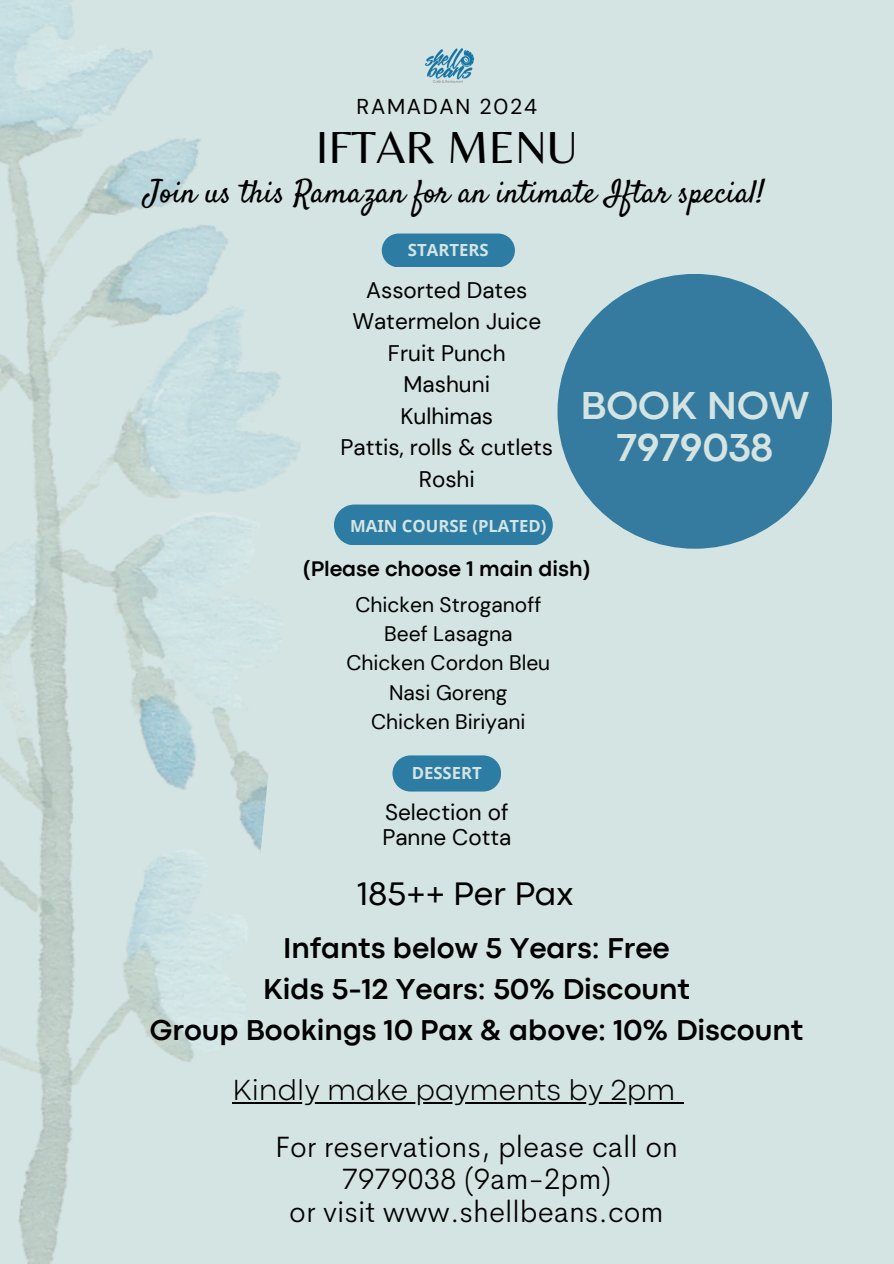
<style>
.page{position:relative;width:894px;height:1264px;background:#fff}
.page>*{position:absolute;margin:0;border:0;box-sizing:border-box;transform-origin:0 0}
.t1{font:46.8px "Belleza";color:#000}
.t2{font:700 40.65px/41.5px "Codec Pro";color:#d4e4e2;text-align:center}
.t3{font:34.05px "Codec Pro";color:#000}
.t4{font:31.95px "Satisfy";color:#000}
.t5{font:300 30.3px "Codec Pro";color:#000}
.t6{font:700 30px/41px "Codec Pro";color:#000;text-align:center}
.t7{font:300 29.7px/32.4px "Cerebri Sans";color:#000;text-align:center}
.t8{font:22.5px/24.8px "DM Sans";color:#000}
.t9{font:700 22.05px "Codec Pro";color:#000}
.t10{font:21.45px "DM Sans";letter-spacing:.08em;color:#000}
.t11{font:21px "DM Sans";color:#000}
.t12{font:700 16.65px "Noto Sans";color:#d4e4e2}
</style>
<div class="page">
<div style="left:0;top:0;width:893px;height:1263px;background:#d4e4e2"></div>
<img style="left:425px;top:48px;width:49px;height:35px">
<img style="left:0;top:0;width:346px;height:1263px">
<div style="left:334px;top:504px;width:218px;height:41px;background:#2d7ca4;border-radius:20px"></div>
<svg style="left:381px;top:233px;width:134px;height:34px;background:#3983a8"></svg>
<svg style="left:392px;top:755px;width:109px;height:36px;background:#3a84a9"></svg>
<div style="left:557px;top:274px;width:275px;height:274px;background:#357b9f;border-radius:50%"></div>
<hr style="left:232px;top:1102px;width:443px;height:2px;background:#000">
<svg style="left:675px;top:1102px;width:8px;height:2px"></svg>
<p class="t10" style="left:356px;top:93px;width:182px">RAMADAN 2024</p>
<p class="t1" style="left:316px;top:120px;width:263px">IFTAR MENU</p>
<p class="t4" style="left:144px;top:173px;width:621px">Join us this Ramazan for an intimate Iftar special!</p>
<h6 class="t12" style="left:408px;top:238px;width:82px">STARTERS</h6>
<p class="t8" style="left:366px;top:278px;width:163px">Assorted Dates</p>
<p class="t8" style="left:352px;top:309px;width:190px">Watermelon Juice</p>
<p class="t8" style="left:388px;top:341px;width:119px">Fruit Punch</p>
<p class="t8" style="left:403px;top:372px;width:88px">Mashuni</p>
<p class="t8" style="left:400px;top:404px;width:94px">Kulhimas</p>
<p class="t8" style="left:340px;top:435px;width:214px">Pattis, rolls &amp; cutlets</p>
<p class="t8" style="left:418px;top:467px;width:58px">Roshi</p>
<p class="t12" style="left:350px;top:514px;width:198px">MAIN COURSE (PLATED)</p>
<h3 class="t2" style="left:580px;top:387px;width:230px">BOOK NOW<br>7979038</h3>
<p class="t9" style="left:303px;top:561px;width:289px">(Please choose 1 main dish)</p>
<h1 class="t11" style="left:355px;top:591px;width:187px">Chicken Stroganoff</h1>
<h3 class="t11" style="left:384px;top:620px;width:130px">Beef Lasagna</h3>
<p class="t11" style="left:346px;top:649px;width:205px">Chicken Cordon Bleu</p>
<h2 class="t11" style="left:389px;top:678px;width:120px">Nasi Goreng</h2>
<p class="t11" style="left:371px;top:708px;width:156px">Chicken Biriyani</p>
<p class="t12" style="left:411px;top:761px;width:72px">DESSERT</p>
<p class="t8" style="left:382px;top:800px;width:130px">Selection of<br>Panne Cotta</p>
<h4 class="t3" style="left:357px;top:881px;width:217px">185++ Per Pax</h4>
<h5 class="t6" style="left:150px;top:929px;width:654px">Infants below 5 Years: Free<br>Kids 5-12 Years: 50% Discount<br>Group Bookings 10 Pax &amp; above: 10% Discount</h5>
<p class="t5" style="left:232px;top:1079px;width:444px">Kindly make payments by 2pm</p>
<p class="t7" style="left:275px;top:1130px;width:404px">For reservations, please call on<br>7979038 (9am-2pm)<br>or visit www.shellbeans.com</p>
</div>
